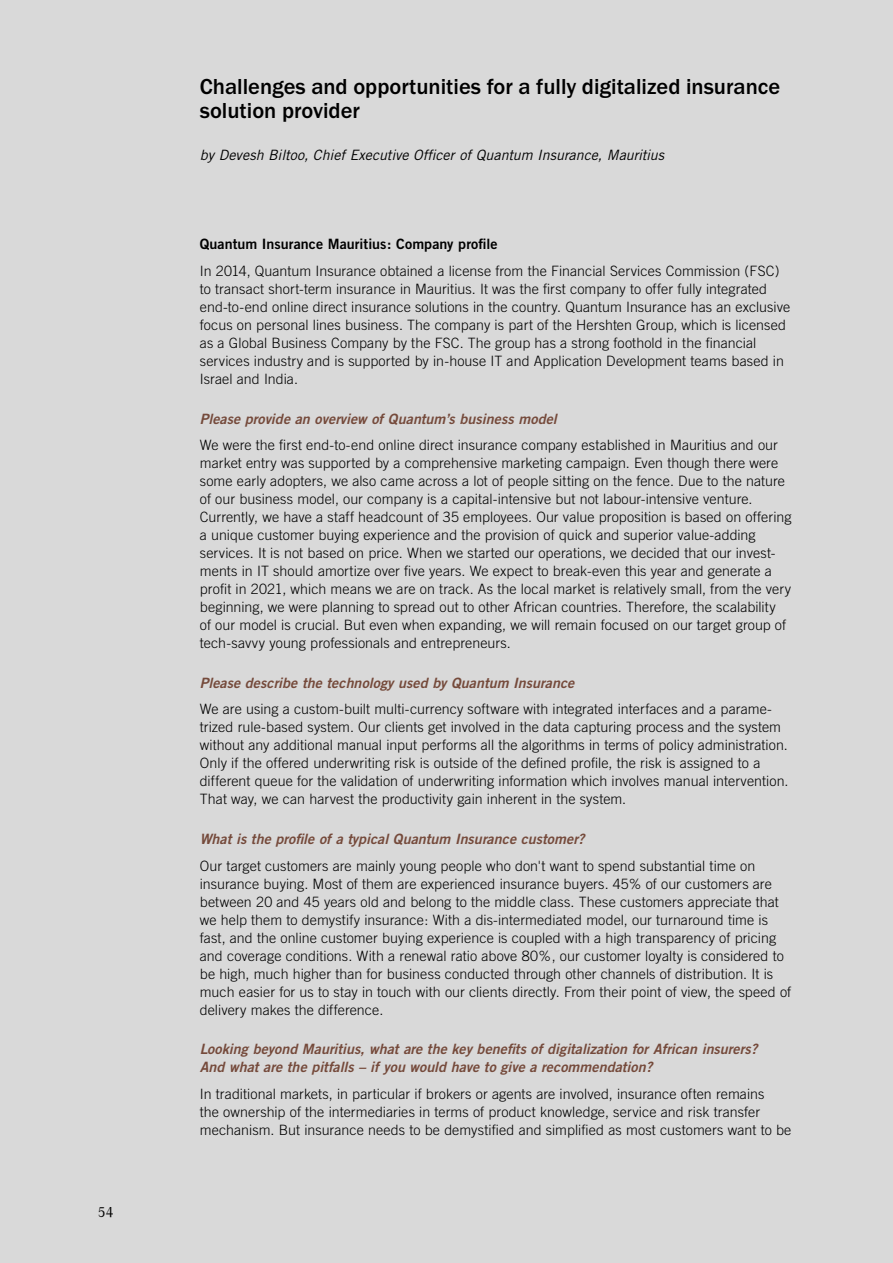
<style>
.page{position:relative;width:893px;height:1263px;background:#d9d9d9}
.page>*{position:absolute;margin:0;border:0;box-sizing:border-box;transform-origin:0 0}
.t1{font:500 22.5px/24px "Franklin Gothic Itc T";color:#000}
.t2{font:15px "Corporate A";color:#000}
.t3{font:300 14.25px/18px "Trade Gothic";letter-spacing:.005em;color:#000}
.t4{font:italic 14.25px/18px "Trade Gothic Bold Two";color:#754a3b}
.t5{font:italic 14.25px "Trade Gothic";color:#000}
.t6{font:14.25px "Trade Gothic Bold Two";letter-spacing:.005em;color:#000}
</style>
<div class="page">
<p class="t2" style="left:98px;top:1207px;width:18px">54</p>
<h1 class="t1" style="left:200px;top:76px;width:582px">Challenges and opportunities for a fully digitalized insurance solution provider</h1>
<p class="t5" style="left:200px;top:150px;width:469px">by Devesh Biltoo, Chief Executive Officer of Quantum Insurance, Mauritius</p>
<p class="t6" style="left:200px;top:238px;width:299px">Quantum Insurance Mauritius: Company profile</p>
<p class="t3" style="left:200px;top:262px;width:592px">In 2014, Quantum Insurance obtained a license from the Financial Services Commission (FSC) to transact short-term insurance in Mauritius. It was the first company to offer fully integrated end-to-end online direct insurance solutions in the country. Quantum Insurance has an exclusive focus on personal lines business. The company is part of the Hershten Group, which is licensed as a Global Business Company by the FSC. The group has a strong foothold in the financial services industry and is supported by in-house IT and Application Development teams based in Israel and India.</p>
<p class="t4" style="left:200px;top:411px;width:361px">Please provide an overview of Quantum’s business model</p>
<p class="t3" style="left:200px;top:437px;width:593px">We were the first end-to-end online direct insurance company established in Mauritius and our market entry was supported by a comprehensive marketing campaign. Even though there were some early adopters, we also came across a lot of people sitting on the fence. Due to the nature of our business model, our company is a capital-intensive but not labour-intensive venture.<br>Currently, we have a staff headcount of 35 employees. Our value proposition is based on offering a unique customer buying experience and the provision of quick and superior value-adding services. It is not based on price. When we started our operations, we decided that our invest&shy;ments in IT should amortize over five years. We expect to break-even this year and generate a profit in 2021, which means we are on track. As the local market is relatively small, from the very beginning, we were planning to spread out to other African countries. Therefore, the scalability<br>of our model is crucial. But even when expanding, we will remain focused on our target group of tech-savvy young professionals and entrepreneurs.</p>
<p class="t4" style="left:200px;top:675px;width:379px">Please describe the technology used by Quantum Insurance</p>
<p class="t3" style="left:200px;top:701px;width:590px">We are using a custom-built multi-currency software with integrated interfaces and a parame&shy;trized rule-based system. Our clients get involved in the data capturing process and the system without any additional manual input performs all the algorithms in terms of policy administration.<br>Only if the offered underwriting risk is outside of the defined profile, the risk is assigned to a different queue for the validation of underwriting information which involves manual intervention.<br>That way, we can harvest the productivity gain inherent in the system.</p>
<p class="t4" style="left:200px;top:831px;width:389px">What is the profile of a typical Quantum Insurance customer?</p>
<p class="t3" style="left:200px;top:857px;width:593px">Our target customers are mainly young people who don't want to spend substantial time on insurance buying. Most of them are experienced insurance buyers. 45% of our customers are between 20 and 45 years old and belong to the middle class. These customers appreciate that we help them to demystify insurance: With a dis-intermediated model, our turnaround time is fast, and the online customer buying experience is coupled with a high transparency of pricing and coverage conditions. With a renewal ratio above 80%, our customer loyalty is considered to be high, much higher than for business conducted through other channels of distribution. It is much easier for us to stay in touch with our clients directly. From their point of view, the speed of delivery makes the difference.</p>
<p class="t4" style="left:200px;top:1041px;width:562px">Looking beyond Mauritius, what are the key benefits of digitalization for African insurers?<br>And what are the pitfalls – if you would have to give a recommendation?</p>
<p class="t3" style="left:200px;top:1085px;width:593px">In traditional markets, in particular if brokers or agents are involved, insurance often remains<br>the ownership of the intermediaries in terms of product knowledge, service and risk transfer mechanism. But insurance needs to be demystified and simplified as most customers want to be</p>
</div>
